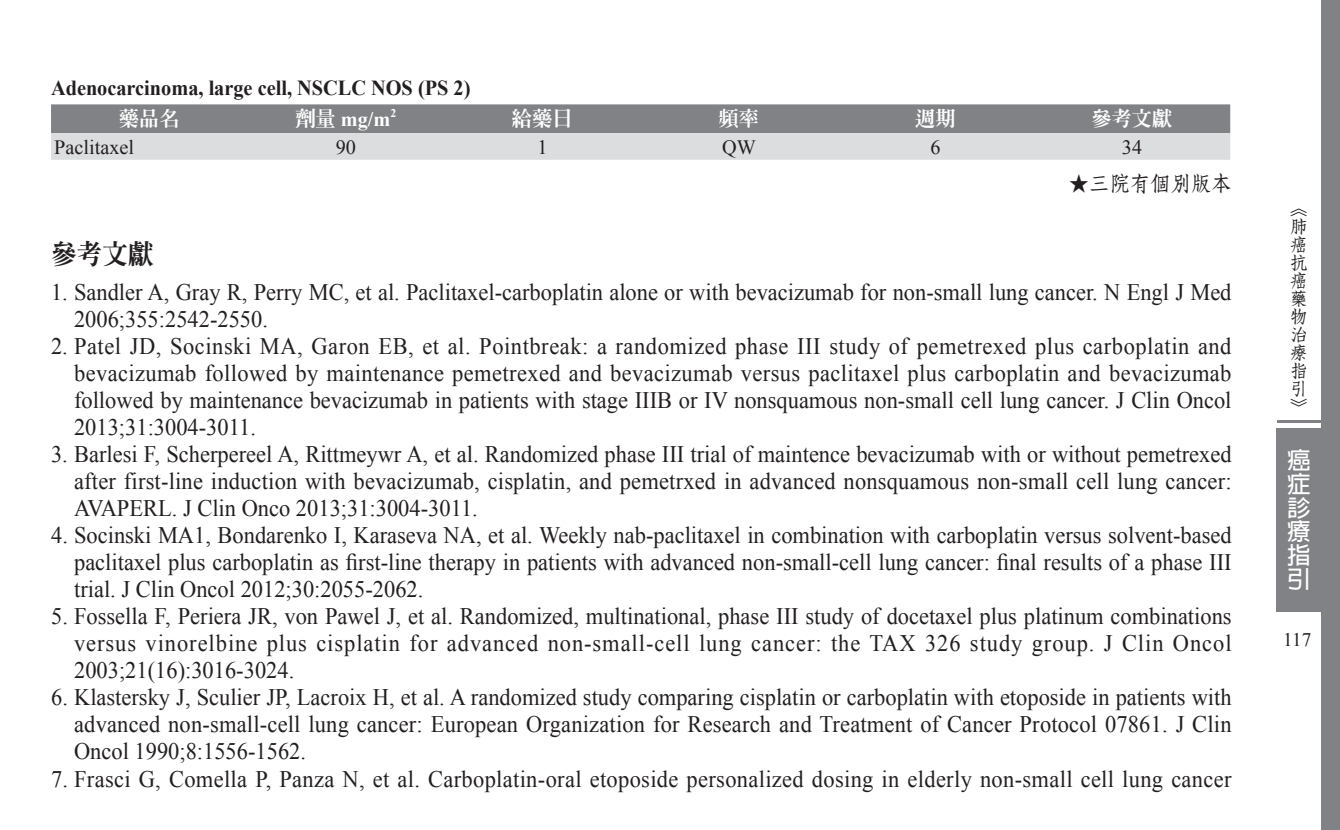
<style>
.page{position:relative;width:1340px;height:830px;background:#fff}
.page>*{position:absolute;margin:0;border:0;box-sizing:border-box;transform-origin:0 0}
.t1{font:800 27px "AR Ming B5";color:#231f20;scale:.95 1}
.t2{font:23.62px/27px "Times New Roman";color:#231f20;text-align:justify;scale:.95 1}
.t3{font:700 23.62px/23.6px "AR Hei B5";color:#fff;text-align:justify}
.t4{font:700 21.38px "Times New Roman";color:#231f20;scale:.95 1}
.t5{font:21.38px "DF Fang Song Std W6";color:#231f20;scale:.95 1}
.t6{font:20.25px "Times New Roman";color:#231f20}
.t7{font:800 20.25px "AR Ming B5";color:#fff}
.t8{font:700 20.25px "Times New Roman";color:#fff}
.t9{font:19.12px "Times New Roman";color:#231f20}
.t10{font:18px/18px "DF Fang Song Std W6";color:#231f20}
.t11{font:700 11.7px "Times New Roman";color:#fff}
.s1{font-family:"AR Ming B5";font-weight:800}
</style>
<div class="page">
<div style="left:1320px;top:0;width:19px;height:829px;background:#808285"></div>
<div style="left:1276px;top:427px;width:47px;height:184px;background:#808285"></div>
<hr style="left:1276px;top:420px;width:47px;height:3px;background:#808285">
<svg style="left:51px;top:104px;width:1179px;height:56px;background:#adaeb1"></svg>
<p class="t4" style="left:51px;top:73px;width:443px">Adenocarcinoma, large cell, NSCLC NOS (PS 2)</p>
<p class="t7" style="left:119px;top:109px;width:62px">藥品名</p>
<p class="t8" style="left:295px;top:106px;width:97px"><span class="s1">劑量</span> mg/m</p>
<p class="t11" style="left:390px;top:104px;width:7px">2</p>
<p class="t7" style="left:512px;top:109px;width:62px">給藥日</p>
<p class="t7" style="left:718px;top:109px;width:42px">頻率</p>
<p class="t7" style="left:915px;top:109px;width:42px">週期</p>
<p class="t7" style="left:1091px;top:109px;width:82px">參考文獻</p>
<p class="t6" style="left:54px;top:134px;width:81px">Paclitaxel</p>
<p class="t6" style="left:336px;top:134px;width:22px">90</p>
<p class="t6" style="left:537px;top:134px;width:12px">1</p>
<p class="t6" style="left:722px;top:134px;width:35px">QW</p>
<p class="t6" style="left:930px;top:134px;width:12px">6</p>
<p class="t6" style="left:1121px;top:134px;width:22px">34</p>
<p class="t5" style="left:1068px;top:172px;width:173px">★三院有個別版本</p>
<p class="t1" style="left:51px;top:240px;width:109px">參考文獻</p>
<p class="t2" style="left:74px;top:278px;width:1219px;text-indent:-23px">1. Sandler A, Gray R, Perry MC, et al. Paclitaxel-carboplatin alone or with bevacizumab for non-small lung cancer. N Engl J Med<br>2006;355:2542-2550.</p>
<p class="t2" style="left:74px;top:332px;width:1219px;text-indent:-23px">2. Patel JD, Socinski MA, Garon EB, et al. Pointbreak: a randomized phase III study of pemetrexed plus carboplatin and bevacizumab followed by maintenance pemetrexed and bevacizumab versus paclitaxel plus carboplatin and bevacizumab followed by maintenance bevacizumab in patients with stage IIIB or IV nonsquamous non-small cell lung cancer. J Clin Oncol 2013;31:3004-3011.</p>
<p class="t2" style="left:74px;top:440px;width:1219px;text-indent:-23px">3. Barlesi F, Scherpereel A, Rittmeywr A, et al. Randomized phase III trial of maintence bevacizumab with or without pemetrexed after first-line induction with bevacizumab, cisplatin, and pemetrxed in advanced nonsquamous non-small cell lung cancer:<br>AVAPERL. J Clin Onco 2013;31:3004-3011.</p>
<p class="t2" style="left:74px;top:521px;width:1219px;text-indent:-23px">4. Socinski MA1, Bondarenko I, Karaseva NA, et al. Weekly nab-paclitaxel in combination with carboplatin versus solvent-based paclitaxel plus carboplatin as first-line therapy in patients with advanced non-small-cell lung cancer: final results of a phase III trial. J Clin Oncol 2012;30:2055-2062.</p>
<p class="t2" style="left:74px;top:602px;width:1219px;text-indent:-23px">5. Fossella F, Periera JR, von Pawel J, et al. Randomized, multinational, phase III study of docetaxel plus platinum combinations versus vinorelbine plus cisplatin for advanced non-small-cell lung cancer: the TAX 326 study group. J Clin Oncol 2003;21(16):3016-3024.</p>
<p class="t2" style="left:74px;top:683px;width:1219px;text-indent:-23px">6. Klastersky J, Sculier JP, Lacroix H, et al. A randomized study comparing cisplatin or carboplatin with etoposide in patients with advanced non-small-cell lung cancer: European Organization for Research and Treatment of Cancer Protocol 07861. J Clin Oncol 1990;8:1556-1562.</p>
<p class="t2" style="left:51px;top:764px;width:1244px">7. Frasci G, Comella P, Panza N, et al. Carboplatin-oral etoposide personalized dosing in elderly non-small cell lung cancer</p>
<p class="t10" style="left:1289px;top:199px;width:19px">︽肺癌抗癌藥物治療指引︾</p>
<p class="t3" style="left:1286px;top:448px;width:24px">癌症診療指引</p>
<p class="t9" style="left:1283px;top:626px;width:29px">117</p>
</div>
